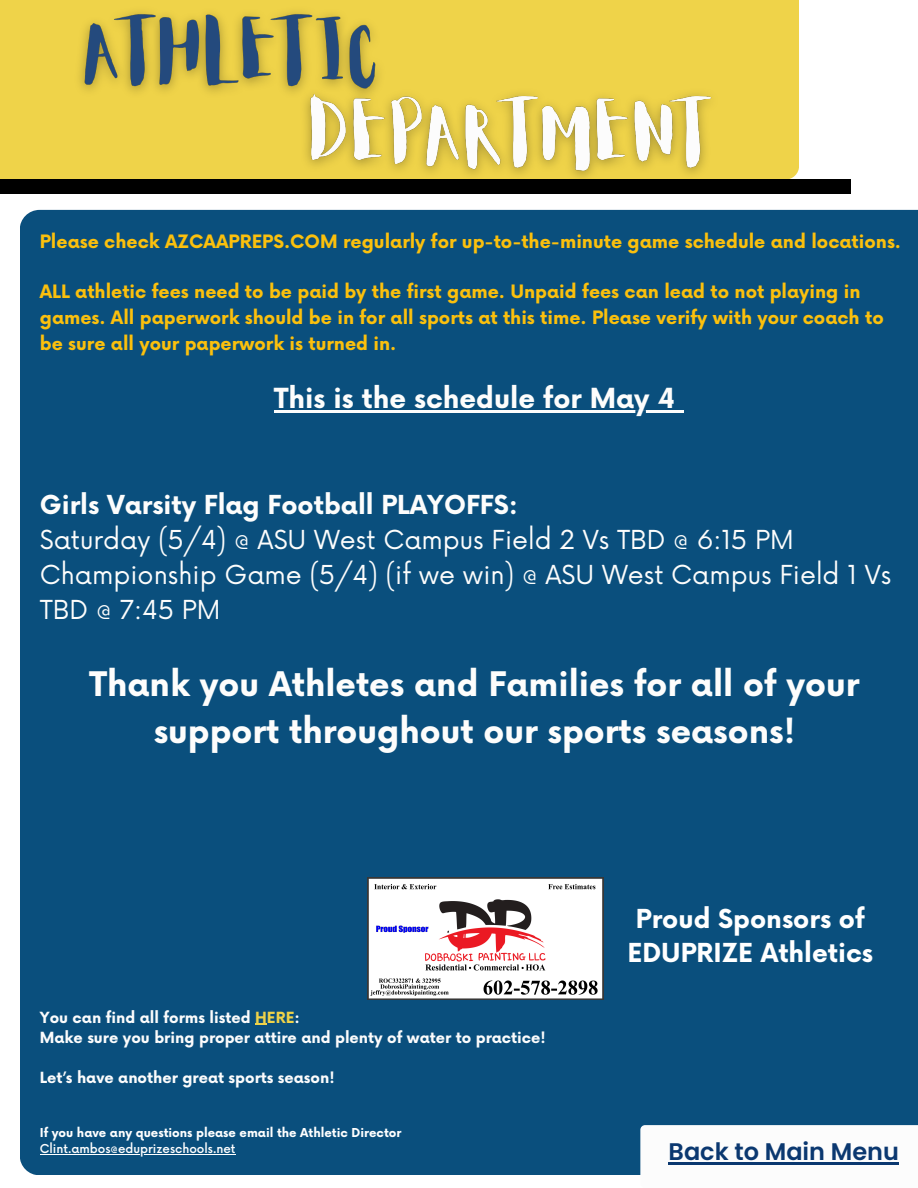
<style>
.page{position:relative;width:918px;height:1188px;background:#fff}
.page>*{position:absolute;margin:0;border:0;box-sizing:border-box;transform-origin:0 0}
.t1{font:700 33px/46.2px "Now";color:#fdfdfc;text-align:center}
.t2{font:700 27px "Now";color:#fdfdfc}
.t3{font:25.5px/34.8px "Now";color:#fdfdfc}
.t4{font:700 25.5px/34.8px "Now";color:#fff;text-align:center}
.t5{font:600 24px "Poppins";color:#0b3870}
.t6{font:700 18px/25.8px "Now";color:#fbc00d}
.t7{font:700 15px "Now";color:#fcfcfc}
.t8{font:700 12px "Now";color:#fff}
.t9{font:500 12px "Now";color:#fff}
.s1{font-weight:700}
.s2{color:#efd349}
</style>
<div class="page">
<div style="left:20px;top:210px;width:898px;height:965px;background:#0a4f7d"></div>
<div style="left:0;top:0;width:799px;height:180px;background:#efd349"></div>
<div style="left:0;top:180px;width:851px;height:14px;background:#000"></div>
<hr style="left:274px;top:411px;width:401px;height:2px;background:#fdfdfc">
<svg style="left:675px;top:411px;width:8px;height:2px"></svg>
<svg style="left:255px;top:1024px;width:12px;height:1px"></svg>
<svg style="left:640px;top:1125px;width:278px;height:50px"></svg>
<img style="left:367px;top:878px;width:236px;height:121px">
<img style="left:68px;top:0;width:325px;height:109px">
<img style="left:293px;top:79px;width:437px;height:101px">
<hr style="left:669px;top:1163px;width:230px;height:2px;background:#0b3870">
<hr style="left:40px;top:1154px;width:196px;height:1px;background:#fff">
<h6 class="t6" style="left:40px;top:229px;width:863px">Please check AZCAAPREPS.COM regularly for up-to-the-minute game schedule and locations.</h6>
<h6 class="t6" style="left:40px;top:280px;width:845px">ALL athletic fees need to be paid by the first game. Unpaid fees can lead to not playing in games. All paperwork should be in for all sports at this time. Please verify with your coach to be sure all your paperwork is turned in.</h6>
<h3 class="t2" style="left:274px;top:384px;width:402px">This is the schedule for May 4</h3>
<h4 class="t3" style="left:40px;top:489px;width:853px"><span class="s1">Girls Varsity Flag Football PLAYOFFS:<br></span>Saturday (5/4) @ ASU West Campus Field 2 Vs TBD @ 6:15 PM Championship Game (5/4) (if we win) @ ASU West Campus Field 1 Vs TBD @ 7:45 PM</h4>
<h2 class="t1" style="left:90px;top:663px;width:771px">Thank you Athletes and Families for all of your support throughout our sports seasons!</h2>
<p class="t7" style="left:40px;top:1009px;width:262px">You can find all forms listed <span class="s2">HERE</span>:</p>
<p class="t7" style="left:40px;top:1029px;width:508px">Make sure you bring proper attire and plenty of water to practice!</p>
<p class="t7" style="left:40px;top:1070px;width:296px">Let’s have another great sports season!</p>
<p class="t8" style="left:40px;top:1126px;width:363px">If you have any questions please email the Athletic Director</p>
<h5 class="t9" style="left:40px;top:1142px;width:197px">Clint.ambos@eduprizeschools.net</h5>
<h3 class="t4" style="left:628px;top:902px;width:247px">Proud Sponsors of<br>EDUPRIZE Athletics</h3>
<p class="t5" style="left:669px;top:1135px;width:232px">Back to Main Menu</p>
</div>
